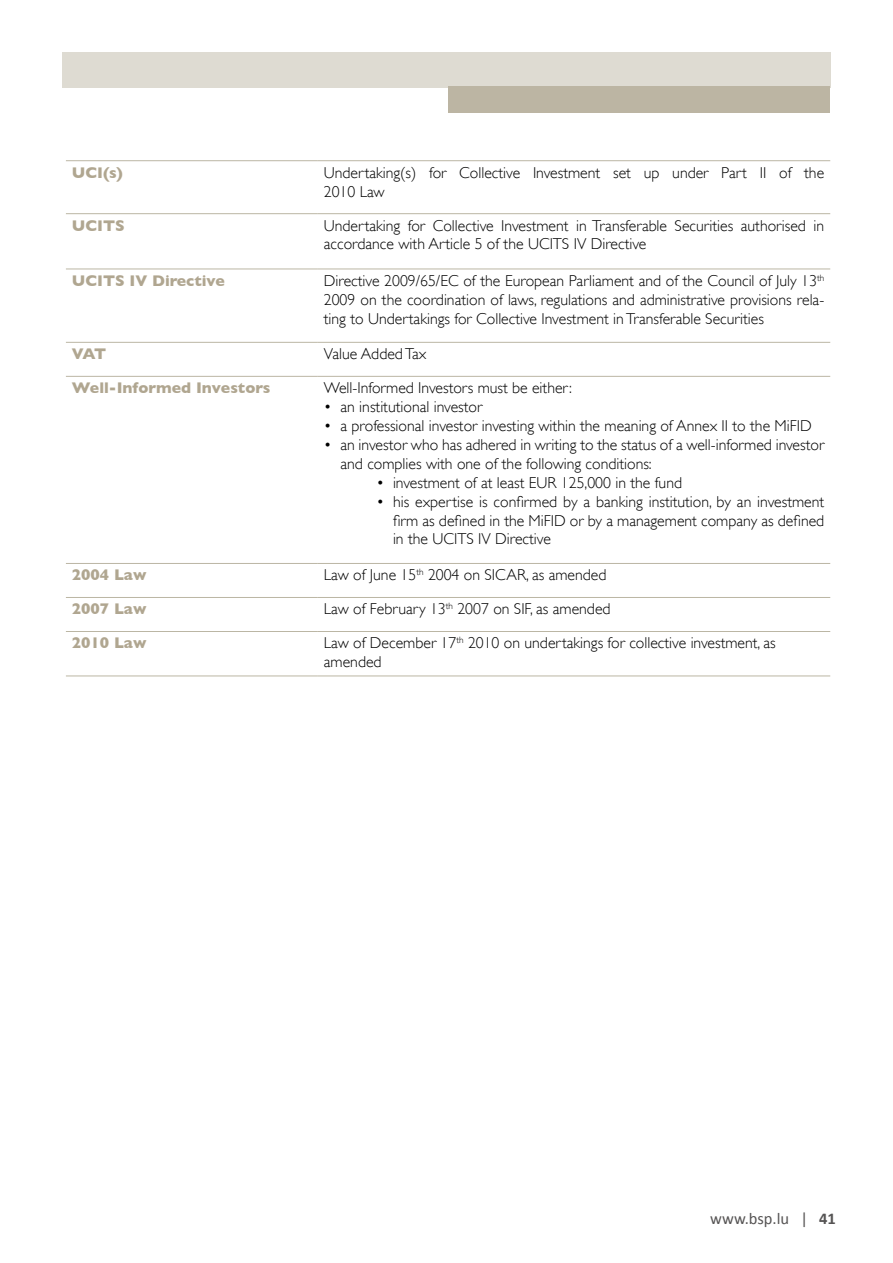
<style>
.page{position:relative;width:893px;height:1263px;background:#fff}
.page>*{position:absolute;margin:0;border:0;box-sizing:border-box;transform-origin:0 0}
.t1{font:16.5px "Calibri";color:#565454}
.t2{font:300 15.75px/18.9px "Gill Sans";color:#000}
.t3{font:700 15.75px "Gill Sans";color:#b0a690}
.s1{font-weight:700}
</style>
<div class="page">
<div style="left:62px;top:52px;width:768px;height:35px;background:#dedbd2"></div>
<div style="left:448px;top:86px;width:382px;height:27px;background:#bcb5a3"></div>
<hr style="left:66px;top:160px;width:252px;height:1px;background:#bbb6a4">
<hr style="left:318px;top:160px;width:512px;height:1px;background:#bbb6a4">
<hr style="left:66px;top:213px;width:252px;height:1px;background:#bbb6a4">
<hr style="left:318px;top:213px;width:512px;height:1px;background:#bbb6a4">
<hr style="left:66px;top:269px;width:252px;height:1px;background:#bbb6a4">
<hr style="left:318px;top:269px;width:512px;height:1px;background:#bbb6a4">
<hr style="left:66px;top:342px;width:252px;height:1px;background:#bbb6a4">
<hr style="left:318px;top:342px;width:512px;height:1px;background:#bbb6a4">
<hr style="left:66px;top:376px;width:252px;height:1px;background:#bbb6a4">
<hr style="left:318px;top:376px;width:512px;height:1px;background:#bbb6a4">
<hr style="left:66px;top:563px;width:252px;height:1px;background:#bbb6a4">
<hr style="left:66px;top:597px;width:252px;height:1px;background:#bbb6a4">
<hr style="left:66px;top:631px;width:252px;height:1px;background:#bbb6a4">
<hr style="left:66px;top:676px;width:252px;height:1px;background:#bbb6a4">
<hr style="left:318px;top:563px;width:512px;height:1px;background:#bbb6a4">
<hr style="left:318px;top:597px;width:512px;height:1px;background:#bbb6a4">
<hr style="left:318px;top:631px;width:512px;height:1px;background:#bbb6a4">
<hr style="left:318px;top:676px;width:512px;height:1px;background:#bbb6a4">
<p class="t3" style="left:72px;top:163px;width:52px">UCI(s)</p>
<p class="t2" style="left:324px;top:163px;width:502px">Undertaking(s) for Collective Investment set up under Part II of the<br>2010 Law</p>
<p class="t3" style="left:72px;top:216px;width:54px">UCITS</p>
<p class="t2" style="left:324px;top:216px;width:502px">Undertaking for Collective Investment in Transferable Securities authorised in accordance with Article 5 of the UCITS IV Directive</p>
<p class="t3" style="left:72px;top:271px;width:155px">UCITS IV Directive</p>
<p class="t2" style="left:324px;top:271px;width:502px;text-align:justify">Directive 2009/65/EC of the European Parliament and of the Council of July 13<sup>th </sup>2009 on the coordination of laws, regulations and administrative provisions rela&shy;ting to Undertakings for Collective Investment in Transferable Securities</p>
<p class="t3" style="left:72px;top:345px;width:36px">VAT</p>
<p class="t2" style="left:324px;top:344px;width:104px">Value Added Tax</p>
<p class="t3" style="left:72px;top:379px;width:200px">Well-Informed Investors</p>
<p class="t2" style="left:324px;top:378px;width:250px">Well-Informed Investors must be either:</p>
<p class="t2" style="left:324px;top:397px;width:160px">• an institutional investor</p>
<p class="t2" style="left:324px;top:416px;width:489px">• a professional investor investing within the meaning of Annex II to the MiFID</p>
<p class="t2" style="left:340px;top:435px;width:485px;text-indent:-17px">• an investor who has adhered in writing to the status of a well-informed investor and complies with one of the following conditions:</p>
<p class="t2" style="left:376px;top:473px;width:307px">• investment of at least EUR 125,000 in the fund</p>
<p class="t2" style="left:393px;top:492px;width:433px;text-align:justify;text-indent:-17px">• his expertise is confirmed by a banking institution, by an investment firm as defined in the MiFID or by a management company as defined in the UCITS IV Directive</p>
<p class="t3" style="left:72px;top:566px;width:76px">2004 Law</p>
<p class="t2" style="left:324px;top:566px;width:284px">Law of June 15<sup>th</sup> 2004 on SICAR, as amended</p>
<p class="t3" style="left:72px;top:600px;width:76px">2007 Law</p>
<p class="t2" style="left:324px;top:600px;width:288px">Law of February 13<sup>th</sup> 2007 on SIF, as amended</p>
<p class="t3" style="left:72px;top:634px;width:76px">2010 Law</p>
<p class="t2" style="left:324px;top:634px;width:453px">Law of December 17<sup>th</sup> 2010 on undertakings for collective investment, as amended</p>
<p class="t1" style="left:710px;top:1208px;width:127px">www.bsp.lu | <span class="s1">41</span></p>
</div>
